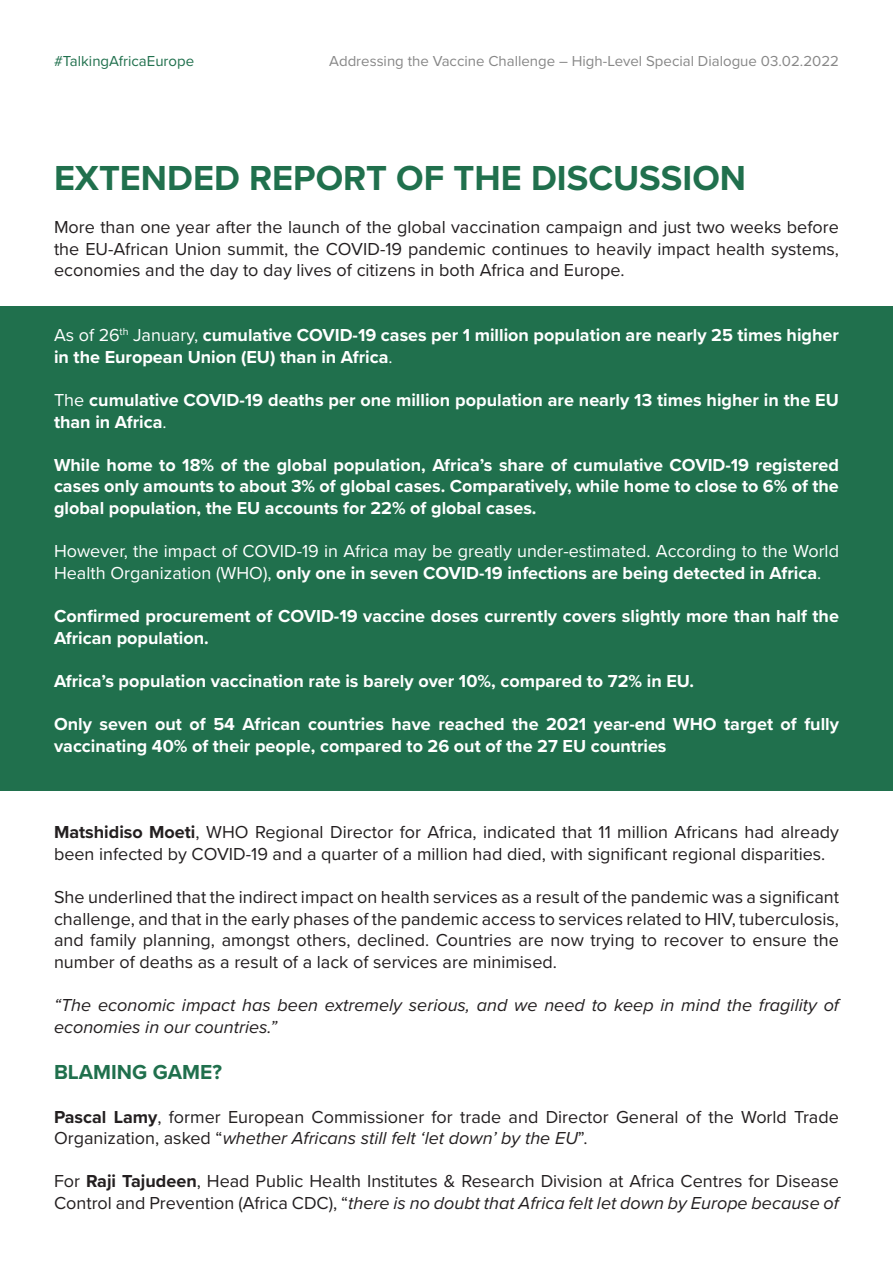
<style>
.page{position:relative;width:893px;height:1263px;background:#fff}
.page>*{position:absolute;margin:0;border:0;box-sizing:border-box;transform-origin:0 0}
.t1{font:700 36px "Proxima Nova";color:#20704d}
.Subheading{font:700 21px "Proxima Nova";color:#20704d}
.body{font:18px/21.6px "Proxima Nova";color:#231f20}
.t2{font:700 18px/21.6px "Proxima Nova";color:#fff}
.t3{font:18px/21.6px "Proxima Nova";color:#fff}
.t4{font:italic 18px/21.6px "Proxima Nova";color:#231f20}
.t5{font:15px "Proxima Nova";color:#878787}
.t6{font:15px "Proxima Nova";color:#20704d}
.s1{font-weight:400}
.s2{font-weight:700}
.s3{font-style:italic}
</style>
<div class="page">
<div style="left:0;top:306px;width:893px;height:485px;background:#20704d"></div>
<p class="t6" style="left:54px;top:50px;width:142px">#TalkingAfricaEurope</p>
<p class="t5" style="left:329px;top:50px;width:511px">Addressing the Vaccine Challenge – High-Level Special Dialogue 03.02.2022</p>
<p class="t1" style="left:54px;top:151px;width:694px">EXTENDED REPORT OF THE DISCUSSION</p>
<p class="body" style="left:54px;top:216px;width:786px;text-align:justify">More than one year after the launch of the global vaccination campaign and just two weeks before the EU-African Union summit, the COVID-19 pandemic continues to heavily impact health systems, economies and the day to day lives of citizens in both Africa and Europe.</p>
<p class="t2" style="left:54px;top:324px;width:786px"><span class="s1">As of 26</span><sup>th</sup> <span class="s1">January,</span> cumulative COVID-19 cases per 1 million population are nearly 25 times higher in the European Union (EU) than in Africa<span class="s1">.</span></p>
<p class="t2" style="left:54px;top:389px;width:786px"><span class="s1">The</span> cumulative COVID-19 deaths per one million population are nearly 13 times higher in the EU than in Africa<span class="s1">.</span></p>
<p class="t2" style="left:54px;top:454px;width:786px;text-align:justify">While home to 18% of the global population, Africa’s share of cumulative COVID-19 registered cases only amounts to about 3% of global cases. Comparatively, while home to close to 6% of the global population, the EU accounts for 22% of global cases.</p>
<p class="t3" style="left:54px;top:540px;width:786px">However, the impact of COVID-19 in Africa may be greatly under-estimated. According to the World<br>Health Organization (WHO), <span class="s2">only one in seven COVID-19 infections are being detected in Africa</span>.</p>
<p class="t2" style="left:54px;top:605px;width:786px">Confirmed procurement of COVID-19 vaccine doses currently covers slightly more than half the<br>African population.</p>
<p class="t2" style="left:54px;top:670px;width:641px">Africa’s population vaccination rate is barely over 10%, compared to 72% in EU.</p>
<p class="t2" style="left:54px;top:713px;width:786px">Only seven out of 54 African countries have reached the 2021 year-end WHO target of fully vaccinating 40% of their people, compared to 26 out of the 27 EU countries</p>
<p class="body" style="left:54px;top:820px;width:786px"><span class="s2">Matshidiso Moeti</span>, WHO Regional Director for Africa, indicated that 11 million Africans had already been infected by COVID-19 and a quarter of a million had died, with significant regional disparities.</p>
<p class="body" style="left:54px;top:885px;width:787px;text-align:justify">She underlined that the indirect impact on health services as a result of the pandemic was a significant challenge, and that in the early phases of the pandemic access to services related to HIV, tuberculosis, and family planning, amongst others, declined. Countries are now trying to recover to ensure the number of deaths as a result of a lack of services are minimised.</p>
<p class="t4" style="left:54px;top:993px;width:786px">“The economic impact has been extremely serious, and we need to keep in mind the fragility of economies in our countries.”</p>
<p class="Subheading" style="left:54px;top:1057px;width:169px">BLAMING GAME?</p>
<p class="body" style="left:54px;top:1105px;width:786px"><span class="s2">Pascal Lamy</span>, former European Commissioner for trade and Director General of the World Trade<br>Organization, asked “<span class="s3">whether Africans still felt ‘let down’ by the EU</span>”.</p>
<p class="body" style="left:54px;top:1170px;width:786px">For <span class="s2">Raji Tajudeen</span>, Head Public Health Institutes &amp; Research Division at Africa Centres for Disease<br>Control and Prevention (Africa CDC), “<span class="s3">there is no doubt that Africa felt let down by Europe because of</span></p>
</div>
